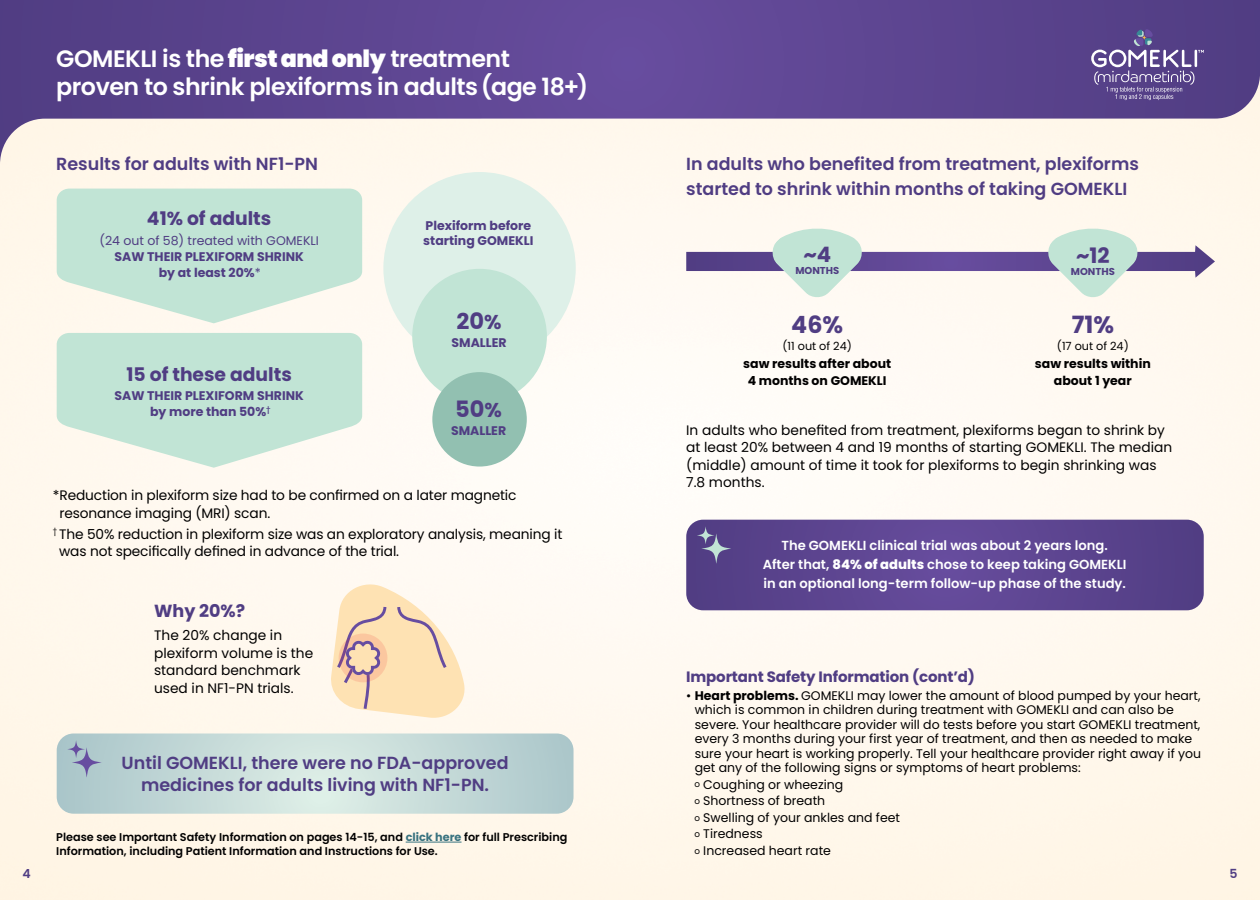
<style>
.page{position:relative;width:1260px;height:900px;background:#fff}
.page>*{position:absolute;margin:0;border:0;box-sizing:border-box;transform-origin:0 0}
.t1{font:600 23.75px/27.5px "Poppins";letter-spacing:-.02em;color:#fff}
.t2{font:700 23.75px "Poppins";color:#503d83}
.t3{font:700 22.5px "Poppins";color:#503d83}
.t4{font:700 21.25px "Poppins";color:#503d83}
.t5{font:700 18.75px "Poppins";color:#503d83}
.t6{font:600 17.5px/25px "Poppins";color:#503d83}
.t7{font:700 17.5px "Poppins";color:#503d83}
.t8{font:700 15px "Poppins";letter-spacing:-.01em;color:#503d83}
.t9{font:13.75px/17.5px "Poppins";color:#000}
.t10{font:600 13.12px/18.8px "Poppins";color:#fff;text-align:center}
.t11{font:12.5px/14.4px "Poppins";color:#000}
.t12{font:700 12.5px/16.2px "Poppins";color:#503d83;text-align:center}
.t13{font:700 12.5px/17.5px "Poppins";color:#000;text-align:center}
.t14{font:12.5px "Poppins";color:#503d83}
.t15{font:600 12.5px "Poppins";color:#503d83}
.t16{font:600 11.25px/13.8px "Poppins";color:#000}
.t17{font:11.25px "Poppins";color:#000}
.t18{font:700 10px "Poppins";color:#503d83}
.s1{font-weight:900}
.s2{font-weight:400}
.s3{font-size:20px}
.s4{font-weight:700;color:#397380}
.s5{font-weight:800}
.s6{font-weight:700}
.s7{font-size:8.75px}
</style>
<div class="page">
<svg style="left:0;top:0;width:630px;height:165px;background:#8875a8"></svg>
<svg style="left:630px;top:0;width:630px;height:119px;background:#5e4691"></svg>
<svg style="left:1091px;top:29px;width:113px;height:71px;background:#6d5c98"></svg>
<svg style="left:329px;top:579px;width:139px;height:141px"></svg>
<hr style="left:406px;top:842px;width:56px;height:1px;background:#397380">
<div style="left:383px;top:172px;width:193px;height:192px;background:#def0e8;border-radius:50%"></div>
<div style="left:412px;top:269px;width:135px;height:134px;background:#c1e4d5;border-radius:50%"></div>
<div style="left:432px;top:372px;width:95px;height:95px;background:#92c0b1;border-radius:50%"></div>
<svg style="left:686px;top:226px;width:529px;height:73px"></svg>
<div style="left:57px;top:189px;width:305px;height:94px;background:#c1e4d5;border-radius:12px"></div>
<div style="left:57px;top:333px;width:305px;height:94px;background:#c1e4d5;border-radius:12px"></div>
<svg style="left:57px;top:734px;width:517px;height:80px;background:#c3d8d7"></svg>
<svg style="left:686px;top:520px;width:518px;height:90px;background:#5c4590"></svg>
<svg style="left:697px;top:526px;width:34px;height:38px"></svg>
<h1 class="t1" style="left:56px;top:45px;width:534px">GOMEKLI is the <span class="s1">first and only</span> treatment proven to shrink plexiforms in adults (age 18+)</h1>
<h3 class="t6" style="left:56px;top:152px;width:263px">Results for adults with NF1-PN</h3>
<h3 class="t6" style="left:686px;top:152px;width:454px">In adults who benefited from treatment, plexiforms started to shrink within months of taking GOMEKLI</h3>
<p class="t12" style="left:423px;top:218px;width:112px;line-height:15px;text-align:left">Plexiform before starting GOMEKLI</p>
<h3 class="t5" style="left:147px;top:208px;width:126px">41% of adults</h3>
<p class="t14" style="left:99px;top:233px;width:221px">(24 out of 58) treated with GOMEKLI</p>
<p class="t12" style="left:115px;top:248px;width:191px">SAW THEIR PLEXIFORM SHRINK by at least 20%<span class="s2">*</span></p>
<h3 class="t4" style="left:803px;top:242px;width:29px">~4</h3>
<p class="t18" style="left:795px;top:264px;width:45px">MONTHS</p>
<h3 class="t4" style="left:1076px;top:243px;width:35px">~12</h3>
<p class="t18" style="left:1071px;top:266px;width:45px">MONTHS</p>
<h3 class="t5" style="left:127px;top:363px;width:167px">15 of these adults</h3>
<p class="t12" style="left:115px;top:388px;width:191px">SAW THEIR PLEXIFORM SHRINK by more than 50%<sup>†</sup></p>
<h2 class="t3" style="left:457px;top:308px;width:47px">20<span class="s3">%</span></h2>
<p class="t12" style="left:452px;top:334px;width:57px">SMALLER</p>
<h2 class="t3" style="left:455px;top:396px;width:48px">50<span class="s3">%</span></h2>
<p class="t12" style="left:451px;top:422px;width:57px">SMALLER</p>
<p class="t9" style="left:59px;top:487px;width:459px;text-indent:-7px">*Reduction in plexiform size had to be confirmed on a later magnetic resonance imaging (MRI) scan.</p>
<p class="t9" style="left:59px;top:525px;width:505px;text-indent:-6px"><sup>†</sup> The 50% reduction in plexiform size was an exploratory analysis, meaning it was not specifically defined in advance of the trial.</p>
<h3 class="t7" style="left:154px;top:601px;width:93px">Why 20%?</h3>
<p class="t9" style="left:154px;top:627px;width:161px">The 20% change in plexiform volume is the standard benchmark used in NF1-PN trials.</p>
<h3 class="t6" style="left:122px;top:751px;width:388px;line-height:22.5px;text-align:center">Until GOMEKLI, there were no FDA-approved medicines for adults living with NF1-PN.</h3>
<p class="t16" style="left:56px;top:830px;width:513px">Please see Important Safety Information on pages 14-15, and <span class="s4">click here</span> for full Prescribing<br>Information, including Patient Information and Instructions for Use.</p>
<h1 class="t2" style="left:791px;top:311px;width:53px">46%</h1>
<p class="t17" style="left:783px;top:340px;width:71px">(11 out of 24)</p>
<p class="t13" style="left:743px;top:355px;width:149px">saw results after about<br>4 months on GOMEKLI</p>
<p class="t9" style="left:686px;top:421px;width:487px">In adults who benefited from treatment, plexiforms began to shrink by at least 20% between 4 and 19 months of starting GOMEKLI. The median (middle) amount of time it took for plexiforms to begin shrinking was 7.8 months.</p>
<h1 class="t2" style="left:1072px;top:311px;width:44px">71%</h1>
<p class="t17" style="left:1057px;top:340px;width:73px">(17 out of 24)</p>
<p class="t13" style="left:1035px;top:355px;width:117px">saw results within about 1 year</p>
<p class="t10" style="left:763px;top:536px;width:365px">The GOMEKLI clinical trial was about 2 years long.<br>After that, <span class="s5">84% of adults</span> chose to keep taking GOMEKLI in an optional long-term follow-up phase of the study.</p>
<p class="t8" style="left:686px;top:669px;width:290px">Important Safety Information (cont’d)</p>
<p class="t11" style="left:695px;top:688px;width:508px;text-indent:-8px">• <span class="s6">Heart problems.</span> GOMEKLI may lower the amount of blood pumped by your heart, which is common in children during treatment with GOMEKLI and can also be severe. Your healthcare provider will do tests before you start GOMEKLI treatment, every 3 months during your first year of treatment, and then as needed to make sure your heart is working properly. Tell your healthcare provider right away if you get any of the following signs or symptoms of heart problems:</p>
<p class="t11" style="left:694px;top:776px;width:207px;line-height:16.6px"><span class="s7">o</span> Coughing or wheezing<br><span class="s7">o</span> Shortness of breath<br><span class="s7">o</span> Swelling of your ankles and feet <span class="s7">o</span> Tiredness<br><span class="s7">o</span> Increased heart rate</p>
<p class="t15" style="left:22px;top:866px;width:10px">4</p>
<p class="t15" style="left:1229px;top:866px;width:10px">5</p>
</div>
